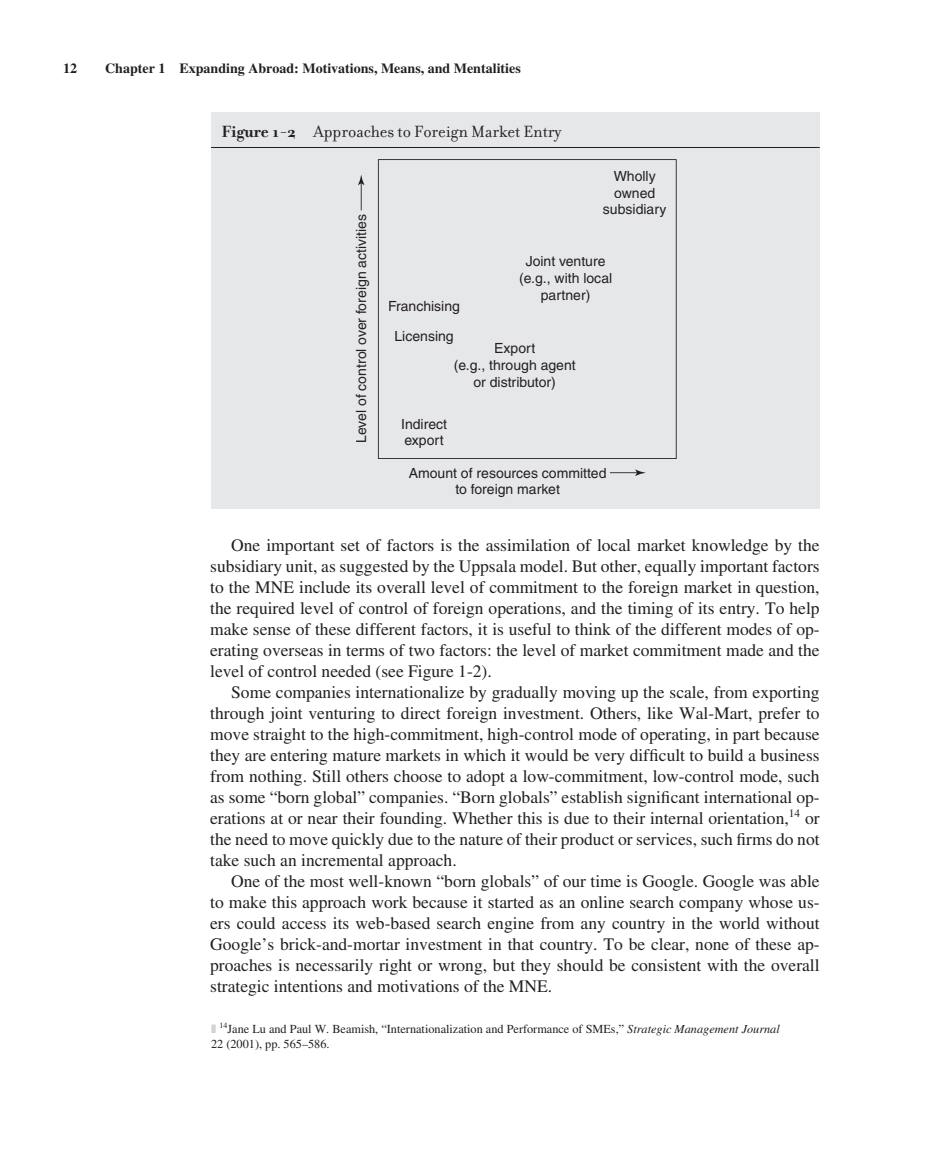
<style>
.page{position:relative;width:930px;height:1150px;background:#fff}
.page>*{position:absolute;margin:0;border:0;box-sizing:border-box;transform-origin:0 0}
.t1{font:17.5px/21px "Times LT Std";color:#231f20;text-align:justify}
.t2{font:17.5px "Filosofia";color:#231f20}
.t3{font:14px/16.8px "Helvetica";color:#231f20;text-align:center}
.t4{font:700 14px "Times LT Std";color:#231f20}
.t5{font:12.25px/15.8px "Times LT Std";color:#231f20}
.s1{font-weight:700}
.s2{color:#d1d2d4}
.s3{font-style:italic}
</style>
<div class="page">
<div style="left:211px;top:112px;width:608px;height:396px;background:#e6e7e9"></div>
<hr style="left:211px;top:147px;width:608px;height:1px;background:#231f20">
<svg style="left:378px;top:159px;width:298px;height:300px"></svg>
<div style="left:389px;top:301px;width:12px;height:10px;background:#e6e7e9"></div>
<div style="left:401px;top:301px;width:58px;height:13px;background:#e6e7e9"></div>
<div style="left:395px;top:331px;width:58px;height:13px;background:#e6e7e9"></div>
<div style="left:402px;top:418px;width:44px;height:11px;background:#e6e7e9"></div>
<div style="left:405px;top:438px;width:6px;height:8px;background:#e6e7e9"></div>
<div style="left:412px;top:438px;width:27px;height:10px;background:#e6e7e9"></div>
<svg style="left:440px;top:436px;width:3px;height:9px"></svg>
<div style="left:495px;top:343px;width:35px;height:13px;background:#e6e7e9"></div>
<svg style="left:531px;top:344px;width:4px;height:9px"></svg>
<div style="left:454px;top:359px;width:11px;height:14px;background:#e6e7e9"></div>
<div style="left:467px;top:360px;width:108px;height:13px;background:#e6e7e9"></div>
<div style="left:474px;top:376px;width:42px;height:11px;background:#e6e7e9"></div>
<div style="left:517px;top:376px;width:9px;height:11px;background:#e6e7e9"></div>
<div style="left:528px;top:376px;width:27px;height:13px;background:#e6e7e9"></div>
<div style="left:526px;top:256px;width:40px;height:11px;background:#e6e7e9"></div>
<div style="left:566px;top:257px;width:39px;height:10px;background:#e6e7e9"></div>
<div style="left:520px;top:273px;width:10px;height:13px;background:#e6e7e9"></div>
<div style="left:532px;top:273px;width:79px;height:13px;background:#e6e7e9"></div>
<div style="left:541px;top:292px;width:20px;height:11px;background:#e6e7e9"></div>
<div style="left:561px;top:290px;width:28px;height:13px;background:#e6e7e9"></div>
<div style="left:613px;top:171px;width:42px;height:13px;background:#e6e7e9"></div>
<div style="left:614px;top:190px;width:7px;height:8px;background:#e6e7e9"></div>
<div style="left:621px;top:187px;width:33px;height:11px;background:#e6e7e9"></div>
<div style="left:603px;top:204px;width:55px;height:11px;background:#e6e7e9"></div>
<div style="left:659px;top:207px;width:7px;height:10px;background:#e6e7e9"></div>
<svg style="left:358px;top:175px;width:6px;height:35px"></svg>
<svg style="left:610px;top:469px;width:35px;height:7px"></svg>
<p class="t4" style="left:63px;top:63px;width:15px">12</p>
<p class="t4" style="left:105px;top:63px;width:417px">Chapter 1 Expanding Abroad: Motivations, Means, and Mentalities</p>
<p class="t2" style="left:221px;top:125px;width:341px"><span class="s1">Figure 1-2</span> Approaches to Foreign Market Entry</p>
<p class="t3" style="left:354px;top:443px;width:230px;rotate:-90deg">Level of control over foreign activities</p>
<p class="t3" style="left:602px;top:169px;width:65px">Wholly owned subsidiary</p>
<p class="t3" style="left:519px;top:254px;width:95px">Joint venture (e.g., with local partner)</p>
<p class="t3" style="left:388px;top:292px;width:73px;line-height:30.3px">Franchising<br>Licensing</p>
<p class="t3" style="left:453px;top:341px;width:123px">Export<br>(e.g., through agent or distributor)</p>
<p class="t3" style="left:401px;top:417px;width:47px;text-align:left">Indirect export</p>
<p class="t3" style="left:408px;top:466px;width:199px">Amount of resources committed to foreign market</p>
<p class="t1" style="left:210px;top:536px;width:611px;text-indent:21px">One important set of factors is the assimilation of local market knowledge by the subsidiary unit, as suggested by the Uppsala model. But other, equally important factors to the MNE include its overall level of commitment to the foreign market in question, the required level of control of foreign operations, and the timing of its entry. To help make sense of these different factors, it is useful to think of the different modes of op&shy;erating overseas in terms of two factors: the level of market commitment made and the level of control needed (see Figure 1-2 ).</p>
<p class="t1" style="left:210px;top:683px;width:611px;text-indent:21px">Some companies internationalize by gradually moving up the scale, from exporting through joint venturing to direct foreign investment. Others, like Wal-Mart, prefer to move straight to the high-commitment, high-control mode of operating, in part because they are entering mature markets in which it would be very difficult to build a business from nothing. Still others choose to adopt a low-commitment, low-control mode, such as some “born global” companies. “Born globals” establish significant international op&shy;erations at or near their founding. Whether this is due to their internal orientation ,<sup>14</sup> or the need to move quickly due to the nature of their product or services, such firms do not take such an incremental approach.</p>
<p class="t1" style="left:210px;top:872px;width:611px;text-indent:21px">One of the most well-known “born globals” of our time is Google. Google was able to make this approach work because it started as an online search company whose us&shy;ers could access its web-based search engine from any country in the world without Google’s brick-and-mortar investment in that country. To be clear, none of these ap&shy;proaches is necessarily right or wrong, but they should be consistent with the overall strategic intentions and motivations of the MNE.</p>
<p class="t5" style="left:211px;top:1022px;width:570px"><span class="s2">❚</span> <sup>14</sup>Jane Lu and Paul W. Beamish, “Internationalization and Performance of SMEs,” <span class="s3">Strategic Management Journal<br></span>22 (2001), pp. 565–586.</p>
</div>
